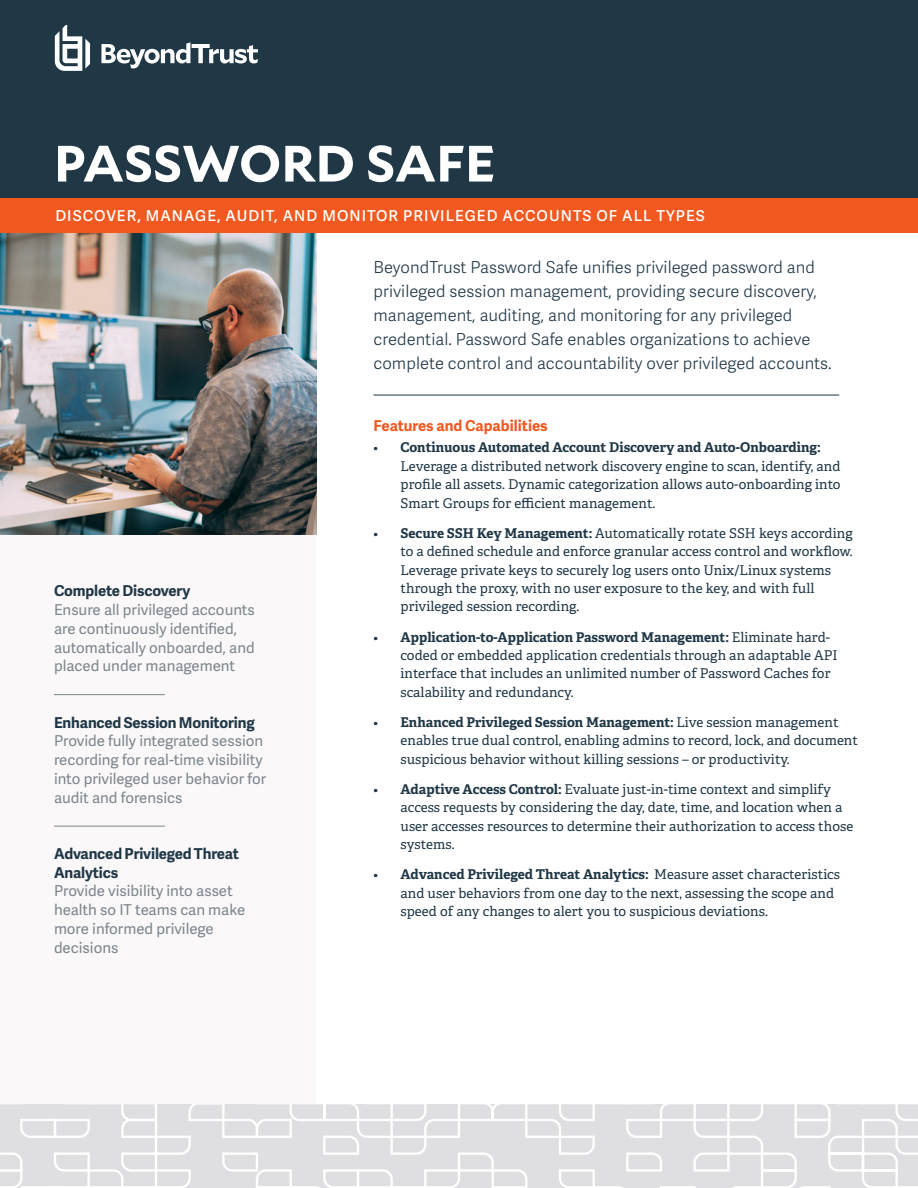
<style>
.page{position:relative;width:918px;height:1188px;background:#fff}
.page>*{position:absolute;margin:0;border:0;box-sizing:border-box;transform-origin:0 0}
.t1{font:700 51px "Mallory";color:#fff}
.t2{font:300 16.5px/24px "Adelle Sans";letter-spacing:.005em;color:#203746}
.t3{font:15px/18.8px "Adelle Sans";color:#7c858c}
.t4{font:700 15px/18.8px "Adelle Sans";letter-spacing:-.01em;color:#203746}
.t5{font:600 15px "Adelle Sans";letter-spacing:.07em;color:#fff}
.t6{font:700 15px "Adelle Sans";color:#f15921}
.t7{font:13.5px/18.3px "Adelle PE";letter-spacing:.005em;color:#203746}
.s1{font-size:12.3px}
.s2{font-weight:700}
</style>
<div class="page">
<div style="left:0;top:197px;width:918px;height:36px;background:#f15921"></div>
<div style="left:0;top:0;width:918px;height:197px;background:#203746"></div>
<div style="left:0;top:381px;width:315px;height:741px;background:#faf8f9"></div>
<img style="left:0;top:233px;width:316px;height:301px">
<svg style="left:0;top:1118px;width:19px;height:70px"></svg>
<svg style="left:19px;top:1105px;width:899px;height:83px;background:#e3e3e4"></svg>
<hr style="left:374px;top:395px;width:465px;height:1px;background:#203746">
<hr style="left:54px;top:694px;width:111px;height:1px;background:#7c858c">
<hr style="left:54px;top:826px;width:111px;height:1px;background:#7c858c">
<svg style="left:101px;top:42px;width:157px;height:26px"></svg>
<svg style="left:55px;top:26px;width:35px;height:45px"></svg>
<p class="t1" style="left:54px;top:125px;width:443px">PASSWORD SAFE</p>
<p class="t5" style="left:55px;top:204px;width:651px">DISCOVER, MANAGE, AUDIT, AND MONITOR PRIVILEGED ACCOUNTS OF ALL TYPES</p>
<p class="t4" style="left:54px;top:581px;width:138px">Complete Discovery</p>
<p class="t3" style="left:54px;top:600px;width:202px">Ensure all privileged accounts are continuously identified, automatically onboarded, and placed under management</p>
<p class="t4" style="left:54px;top:712px;width:202px">Enhanced Session Monitoring</p>
<p class="t3" style="left:54px;top:731px;width:214px">Provide fully integrated session recording for real-time visibility into privileged user behavior for audit and forensics</p>
<p class="t4" style="left:54px;top:844px;width:186px">Advanced Privileged Threat<br>Analytics</p>
<p class="t3" style="left:54px;top:881px;width:193px">Provide visibility into asset health so IT teams can make more informed privilege decisions</p>
<p class="t2" style="left:374px;top:255px;width:460px">BeyondTrust Password Safe unifies privileged password and privileged session management, providing secure discovery, management, auditing, and monitoring for any privileged credential. Password Safe enables organizations to achieve complete control and accountability over privileged accounts.</p>
<p class="t6" style="left:374px;top:415px;width:176px">Features and Capabilities</p>
<p class="t7" style="left:401px;top:438px;width:442px;text-indent:-27px"><span class="s1">•</span> <span class="s2">Continuous Automated Account Discovery and Auto-Onboarding:<br></span>Leverage a distributed network discovery engine to scan, identify, and profile all assets. Dynamic categorization allows auto-onboarding into Smart Groups for efficient management.</p>
<p class="t7" style="left:401px;top:523px;width:454px;text-indent:-27px"><span class="s1">•</span> <span class="s2">Secure SSH Key Management:</span> Automatically rotate SSH keys according to a defined schedule and enforce granular access control and workflow.<br>Leverage private keys to securely log users onto Unix/Linux systems through the proxy, with no user exposure to the key, and with full privileged session recording.</p>
<p class="t7" style="left:401px;top:627px;width:439px;text-indent:-27px"><span class="s1">•</span> <span class="s2">Application-to-Application Password Management:</span> Eliminate hard&shy;coded or embedded application credentials through an adaptable API interface that includes an unlimited number of Password Caches for scalability and redundancy.</p>
<p class="t7" style="left:401px;top:712px;width:459px;text-indent:-27px"><span class="s1">•</span> <span class="s2">Enhanced Privileged Session Management:</span> Live session management enables true dual control, enabling admins to record, lock, and document suspicious behavior without killing sessions – or productivity.</p>
<p class="t7" style="left:401px;top:779px;width:454px;text-indent:-27px"><span class="s1">•</span> <span class="s2">Adaptive Access Control:</span> Evaluate just-in-time context and simplify access requests by considering the day, date, time, and location when a user accesses resources to determine their authorization to access those systems.</p>
<p class="t7" style="left:401px;top:865px;width:441px;text-indent:-27px"><span class="s1">•</span> <span class="s2">Advanced Privileged Threat Analytics:</span> Measure asset characteristics and user behaviors from one day to the next, assessing the scope and speed of any changes to alert you to suspicious deviations.</p>
</div>
